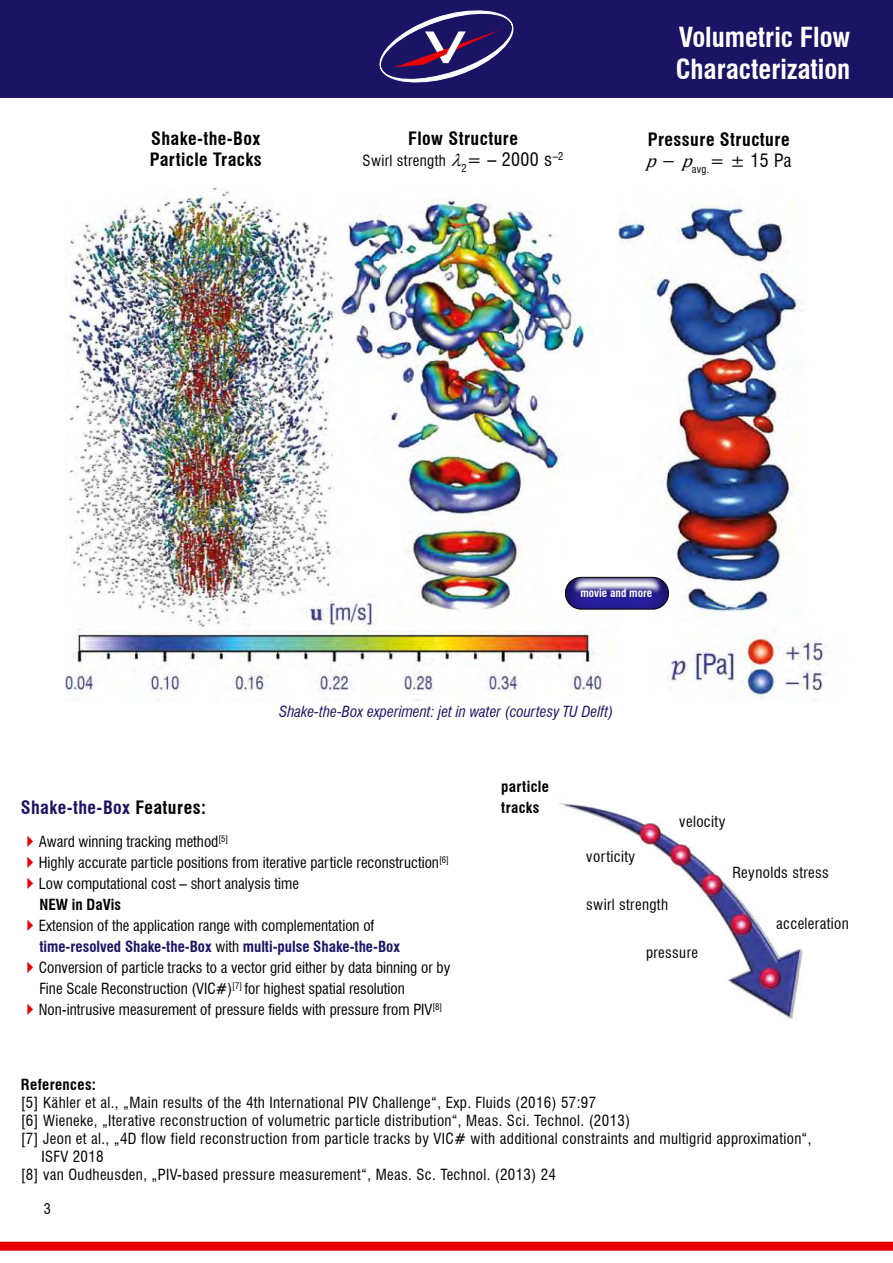
<style>
.page{position:relative;width:893px;height:1263px;background:#fff}
.page>*{position:absolute;margin:0;border:0;box-sizing:border-box;transform-origin:0 0}
.t1{font:700 condensed 27px/31.5px "Swiss 721 BT";color:#fff}
.t2{font:700 condensed 18px/21px "Swiss 721 BT";letter-spacing:.025em;color:#000}
.t3{font:700 condensed 18px "Swiss 721 BT";letter-spacing:.025em;color:#1b1464}
.t4{font:condensed 15px "Swiss 721 BT";letter-spacing:.025em;color:#000}
.t5{font:condensed 15px/21px "Swiss 721 BT";color:#000}
.t6{font:italic condensed 15px "Swiss 721 BT";color:#1b1464}
.t7{font:700 condensed 15px/21px "Swiss 721 BT";letter-spacing:.025em;color:#000}
.t8{font:condensed 14.25px "Swiss 721 BT";color:#000}
.t9{font:700 condensed 11.25px "Swiss 721 BT";color:#fff}
.s1{font-size:18px}
.s2{font-family:"Cambria Math";font-weight:400;font-style:italic;font-stretch:normal}
.s3{font-weight:400}
.s4{color:#000}
.s5{color:#e60005}
.s6{font-weight:700}
.s7{font-weight:700;color:#1b1464}
</style>
<div class="page">
<div style="left:0;top:0;width:893px;height:97px;background:#1b1464"></div>
<div style="left:0;top:1242px;width:893px;height:9px;background:#e60005"></div>
<svg style="left:380px;top:11px;width:133px;height:71px"></svg>
<img style="left:66px;top:188px;width:758px;height:512px">
<img style="left:559px;top:803px;width:244px;height:218px">
<svg style="left:555px;top:595px;width:124px;height:16px;fill:#281e9a"></svg>
<svg style="left:555px;top:569px;width:124px;height:26px"></svg>
<div style="left:565px;top:577px;width:104px;height:32px;border:1px solid #000;border-radius:16px"></div>
<p class="t2" style="left:150px;top:129px;width:113px">Shake-the-Box<br>Particle Tracks</p>
<p class="t2" style="left:408px;top:129px;width:111px">Flow Structure</p>
<p class="t4" style="left:363px;top:154px;width:202px">Swirl strength ●<sub>2</sub><span class="s1">= – 2000 s</span><sup>–2</sup></p>
<h1 class="t1" style="left:676px;top:24px;width:176px">Volumetric Flow<br>Characterization</h1>
<p class="t2" style="left:646px;top:130px;width:148px">Pressure Structure <span class="s2">p</span> <span class="s3">−</span> <span class="s2">p</span><sub>avg.</sub><span class="s3">= ± 15 Pa</span></p>
<p class="t9" style="left:580px;top:589px;width:73px">movie and more</p>
<p class="t6" style="left:279px;top:706px;width:336px">Shake-the-Box experiment: jet in water (courtesy TU Delft)</p>
<p class="t3" style="left:21px;top:800px;width:187px">Shake-the-Box <span class="s4">Features:</span></p>
<p class="t5" style="left:21px;top:832px;width:209px"><span class="s5">✔</span>Award winning tracking method<sup>[5]</sup></p>
<p class="t5" style="left:21px;top:853px;width:430px"><span class="s5">✔</span>Highly accurate particle positions from iterative particle reconstruction<sup>[6]</sup></p>
<p class="t5" style="left:40px;top:874px;width:261px;text-indent:-19px"><span class="s5">✔</span>Low computational cost – short analysis time<br><span class="s6">NEW in DaVis</span></p>
<p class="t5" style="left:40px;top:916px;width:362px;text-indent:-19px"><span class="s5">✔</span>Extension of the application range with complementation of <span class="s7">time-resolved Shake-the-Box</span> with <span class="s7">multi-pulse Shake-the-Box</span></p>
<p class="t5" style="left:40px;top:958px;width:412px;text-indent:-19px"><span class="s5">✔</span>Conversion of particle tracks to a vector grid either by data binning or by<br>Fine Scale Reconstruction (VIC#)<sup>[7]</sup> for highest spatial resolution</p>
<p class="t5" style="left:21px;top:1000px;width:423px"><span class="s5">✔</span>Non-intrusive measurement of pressure fields with pressure from PIV<sup>[8]</sup></p>
<p class="t7" style="left:501px;top:777px;width:49px">particle tracks</p>
<p class="t4" style="left:679px;top:816px;width:48px">velocity</p>
<p class="t4" style="left:586px;top:850px;width:51px">vorticity</p>
<p class="t4" style="left:586px;top:898px;width:83px">swirl strength</p>
<p class="t4" style="left:646px;top:946px;width:54px">pressure</p>
<p class="t4" style="left:732px;top:866px;width:98px">Reynolds stress</p>
<p class="t4" style="left:776px;top:917px;width:74px">acceleration</p>
<p class="t7" style="left:21px;top:1075px;width:77px">References:</p>
<p class="t4" style="left:21px;top:1096px;width:577px">[5] Kähler et al., „Main results of the 4th International PIV Challenge“, Exp. Fluids (2016) 57:97</p>
<p class="t4" style="left:21px;top:1114px;width:611px">[6] Wieneke, „Iterative reconstruction of volumetric particle distribution“, Meas. Sci. Technol. (2013)</p>
<p class="t4" style="left:21px;top:1132px;width:792px">[7] Jeon et al., „4D flow field reconstruction from particle tracks by VIC# with additional constraints and multigrid approximation“,</p>
<p class="t4" style="left:41px;top:1150px;width:64px">ISFV 2018</p>
<p class="t4" style="left:21px;top:1168px;width:537px">[8] van Oudheusden, „PIV-based pressure measurement“, Meas. Sc. Technol. (2013) 24</p>
<p class="t8" style="left:44px;top:1203px;width:9px">3</p>
</div>
